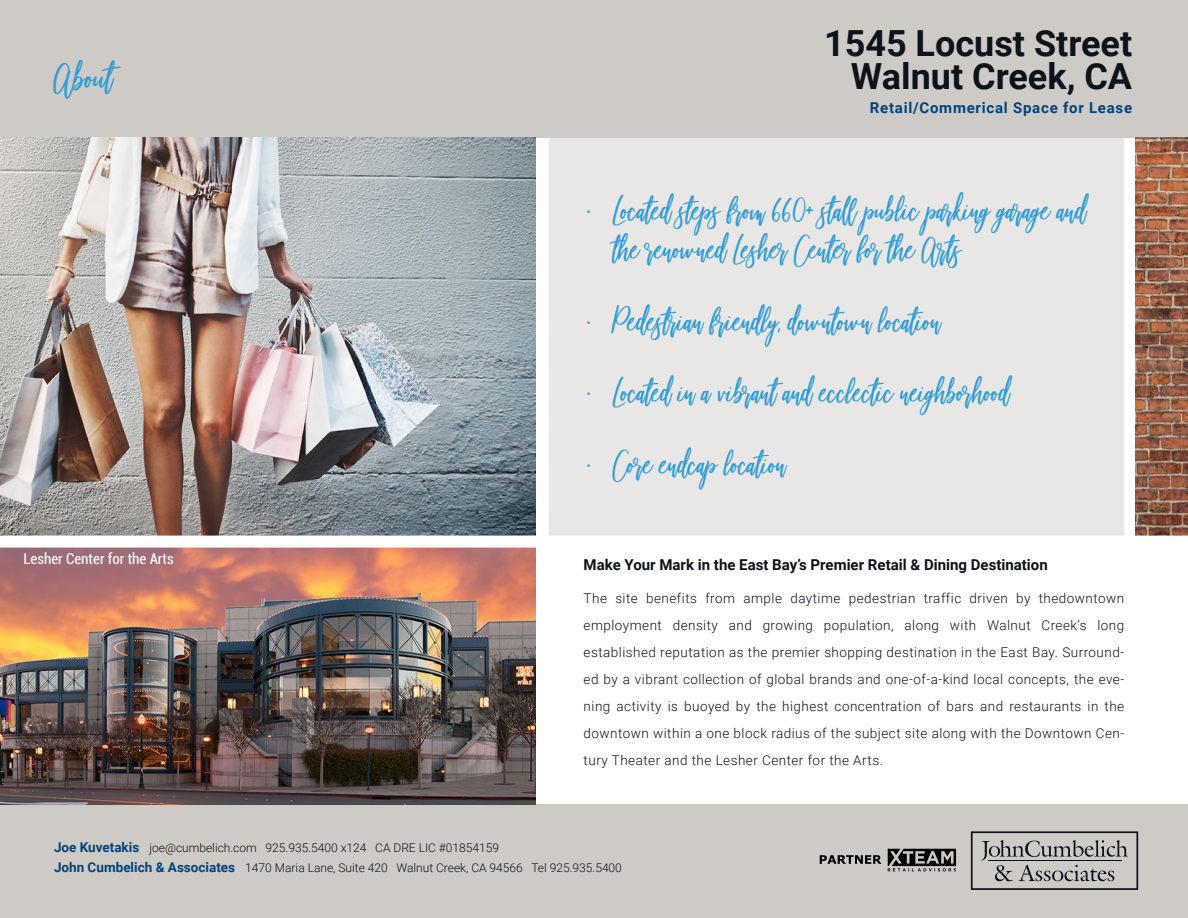
<style>
.page{position:relative;width:1188px;height:918px;background:#fff}
.page>*{position:absolute;margin:0;border:0;box-sizing:border-box;transform-origin:0 0}
.t1{font:42px "Beautiful Bloom";color:#309dd7}
.t2{font:36px/39px "Beautiful Bloom";color:#309dd7}
.t3{font:700 36px/33px "Roboto";color:#0d121b;text-align:right}
.address-name{font:700 15px "Roboto";color:#0d121b}
.t4{font:700 15px "Roboto";letter-spacing:.05em;color:#00447c}
.address-name-2{font:condensed 15px "Roboto";color:#fff}
.address-name-3{font:300 13.5px/27px "Roboto";letter-spacing:.035em;color:#0d121b;text-align:justify}
.t5{font:300 12px/19.5px "Roboto";color:#0d121b}
.s1{font-weight:700;font-size:13.5px;color:#00447c}
</style>
<div class="page">
<div style="left:0;top:805px;width:1188px;height:113px;background:#cecac5"></div>
<svg style="left:971px;top:831px;width:167px;height:59px"></svg>
<hr style="left:988px;top:860px;width:133px;height:1px;background:#0d121b">
<div style="left:0;top:0;width:1188px;height:137px;background:#cecbc6"></div>
<svg style="left:888px;top:849px;width:68px;height:22px"></svg>
<svg style="left:820px;top:855px;width:61px;height:9px"></svg>
<div style="left:549px;top:137px;width:575px;height:404px;background:#e9e7e5"></div>
<img style="left:0;top:137px;width:536px;height:399px">
<img style="left:1136px;top:137px;width:52px;height:399px">
<img style="left:0;top:548px;width:536px;height:257px">
<div style="left:0;top:536px;width:1188px;height:12px;background:#fff"></div>
<p class="t1" style="left:54px;top:54px;width:61px">About</p>
<p class="address-name-2" style="left:23px;top:549px;width:152px">Lesher Center for the Arts</p>
<h2 class="t3" style="left:824px;top:25px;width:310px">1545 Locust Street<br>Walnut Creek, CA</h2>
<p class="t4" style="left:870px;top:97px;width:264px">Retail/Commerical Space for Lease</p>
<p class="t2" style="left:613px;top:194px;width:475px;text-indent:-27px">• Located steps from 660+ stall public parking garage and the renowned Lesher Center for the Arts</p>
<p class="t2" style="left:586px;top:305px;width:356px">• Pedestrian friendly, downtown location</p>
<p class="t2" style="left:586px;top:376px;width:425px">• Located in a vibrant and ecclectic neighborhood</p>
<p class="t2" style="left:586px;top:447px;width:202px">• Core endcap location</p>
<p class="address-name" style="left:584px;top:554px;width:466px">Make Your Mark in the East Bay’s Premier Retail &amp; Dining Destination</p>
<p class="address-name-3" style="left:584px;top:584px;width:542px">The site benefits from ample daytime pedestrian traffic driven by thedowntown employment density and growing population, along with Walnut Creek’s long established reputation as the premier shopping destination in the East Bay. Surround&shy;ed by a vibrant collection of global brands and one-of-a-kind local concepts, the eve&shy;ning activity is buoyed by the highest concentration of bars and restaurants in the downtown within a one block radius of the subject site along with the Downtown Cen&shy;tury Theater and the Lesher Center for the Arts.</p>
<p class="t5" style="left:54px;top:838px;width:569px"><span class="s1">Joe Kuvetakis</span> joe@cumbelich.com 925.935.5400 x124 CA DRE LIC #01854159<br><span class="s1">John Cumbelich &amp; Associates</span> 1470 Maria Lane, Suite 420 Walnut Creek, CA 94566 Tel 925.935.5400</p>
</div>
